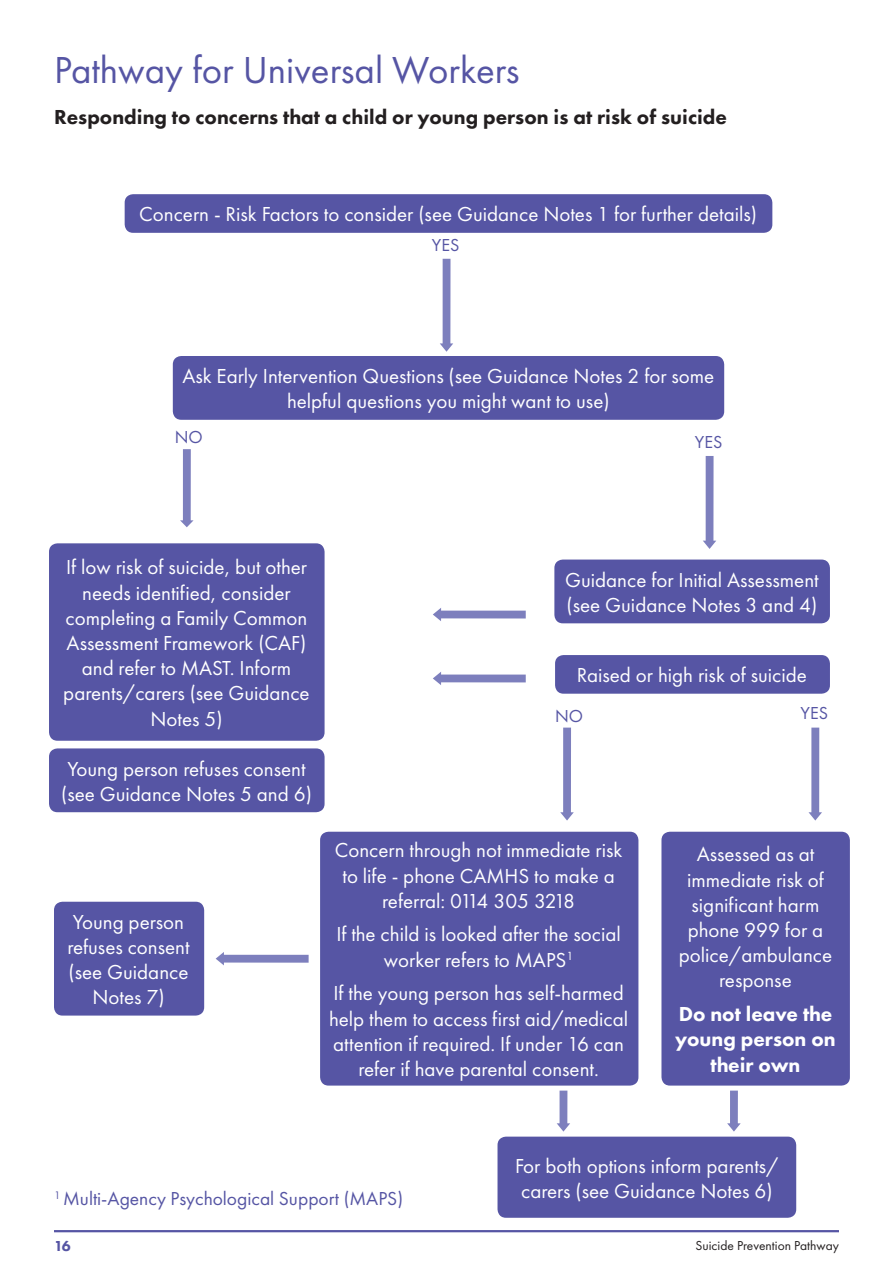
<style>
.page{position:relative;width:893px;height:1263px;background:#fff}
.page>*{position:absolute;margin:0;border:0;box-sizing:border-box;transform-origin:0 0}
.t1{font:39px "Futura PT";color:#5655a4}
.t2{font:21px/25.2px "Futura PT";color:#fff;text-align:center}
.t3{font:800 21px "Futura PT";color:#231f20}
.t4{font:800 21px/25.2px "Futura PT";color:#fff;text-align:center}
.t5{font:19.5px "Futura PT";color:#5655a4}
.t6{font:18px "Futura PT";color:#5655a4}
.t7{font:800 15px "Futura PT";color:#5655a4}
.t8{font:13.5px "Futura PT";color:#231f20}
</style>
<div class="page">
<hr style="left:54px;top:1230px;width:785px;height:2px;background:#5655a4">
<div style="left:125px;top:194px;width:647px;height:39px;background:#5655a4;border-radius:9px"></div>
<div style="left:173px;top:356px;width:551px;height:64px;background:#5655a4;border-radius:9px"></div>
<div style="left:554px;top:559px;width:276px;height:64px;background:#5655a4;border-radius:9px"></div>
<div style="left:49px;top:543px;width:276px;height:198px;background:#5655a4;border-radius:9px"></div>
<div style="left:49px;top:748px;width:276px;height:64px;background:#5655a4;border-radius:9px"></div>
<div style="left:555px;top:655px;width:275px;height:39px;background:#5655a4;border-radius:9px"></div>
<div style="left:54px;top:902px;width:150px;height:113px;background:#5655a4;border-radius:9px"></div>
<div style="left:320px;top:832px;width:318px;height:253px;background:#5655a4;border-radius:9px"></div>
<div style="left:661px;top:832px;width:189px;height:253px;background:#5655a4;border-radius:9px"></div>
<div style="left:497px;top:1136px;width:299px;height:82px;background:#5655a4;border-radius:9px"></div>
<svg style="left:808px;top:728px;width:14px;height:92px"></svg>
<svg style="left:560px;top:728px;width:14px;height:92px"></svg>
<svg style="left:703px;top:456px;width:13px;height:93px"></svg>
<svg style="left:180px;top:449px;width:14px;height:78px"></svg>
<svg style="left:440px;top:259px;width:13px;height:93px"></svg>
<svg style="left:433px;top:672px;width:93px;height:13px"></svg>
<svg style="left:433px;top:608px;width:93px;height:13px"></svg>
<svg style="left:216px;top:952px;width:93px;height:13px"></svg>
<svg style="left:557px;top:1090px;width:13px;height:41px"></svg>
<svg style="left:727px;top:1090px;width:14px;height:41px"></svg>
<p class="t1" style="left:54px;top:47px;width:467px">Pathway for Universal Workers</p>
<p class="t3" style="left:54px;top:104px;width:674px">Responding to concerns that a child or young person is at risk of suicide</p>
<p class="t2" style="left:139px;top:202px;width:619px">Concern - Risk Factors to consider (see Guidance Notes 1 for further details)</p>
<p class="t6" style="left:432px;top:234px;width:29px">YES</p>
<p class="t2" style="left:182px;top:363px;width:533px">Ask Early Intervention Questions (see Guidance Notes 2 for some helpful questions you might want to use)</p>
<p class="t6" style="left:175px;top:427px;width:30px">NO</p>
<p class="t6" style="left:695px;top:431px;width:29px">YES</p>
<p class="t2" style="left:63px;top:555px;width:248px">If low risk of suicide, but other needs identified, consider completing a Family Common<br>Assessment Framework (CAF) and refer to MAST. Inform parents/carers (see Guidance<br>Notes 5)</p>
<p class="t2" style="left:61px;top:756px;width:252px;text-align:left">Young person refuses consent (see Guidance Notes 5 and 6)</p>
<p class="t2" style="left:67px;top:909px;width:124px">Young person refuses consent (see Guidance<br>Notes 7)</p>
<p class="t2" style="left:565px;top:567px;width:255px;text-align:left">Guidance for Initial Assessment (see Guidance Notes 3 and 4)</p>
<p class="t2" style="left:577px;top:662px;width:232px">Raised or high risk of suicide</p>
<p class="t6" style="left:555px;top:705px;width:30px">NO</p>
<p class="t6" style="left:801px;top:703px;width:29px">YES</p>
<p class="t2" style="left:335px;top:838px;width:289px">Concern through not immediate risk to life - phone CAMHS to make a referral: 0114 305 3218</p>
<p class="t2" style="left:336px;top:922px;width:286px">If the child is looked after the social worker refers to MAPS<sup>1</sup></p>
<p class="t2" style="left:329px;top:981px;width:300px">If the young person has self-harmed help them to access first aid/medical attention if required. If under 16 can refer if have parental consent.</p>
<p class="t2" style="left:679px;top:842px;width:155px">Assessed as at immediate risk of significant harm phone 999 for a police/ambulance response</p>
<p class="t4" style="left:675px;top:1001px;width:162px">Do not leave the young person on their own</p>
<p class="t5" style="left:54px;top:1187px;width:351px"><sup>1</sup> Multi-Agency Psychological Support (MAPS)</p>
<p class="t2" style="left:515px;top:1153px;width:265px;text-align:left">For both options inform parents/ carers (see Guidance Notes 6)</p>
<p class="t7" style="left:54px;top:1237px;width:18px">16</p>
<p class="t8" style="left:695px;top:1237px;width:145px">Suicide Prevention Pathway</p>
</div>
